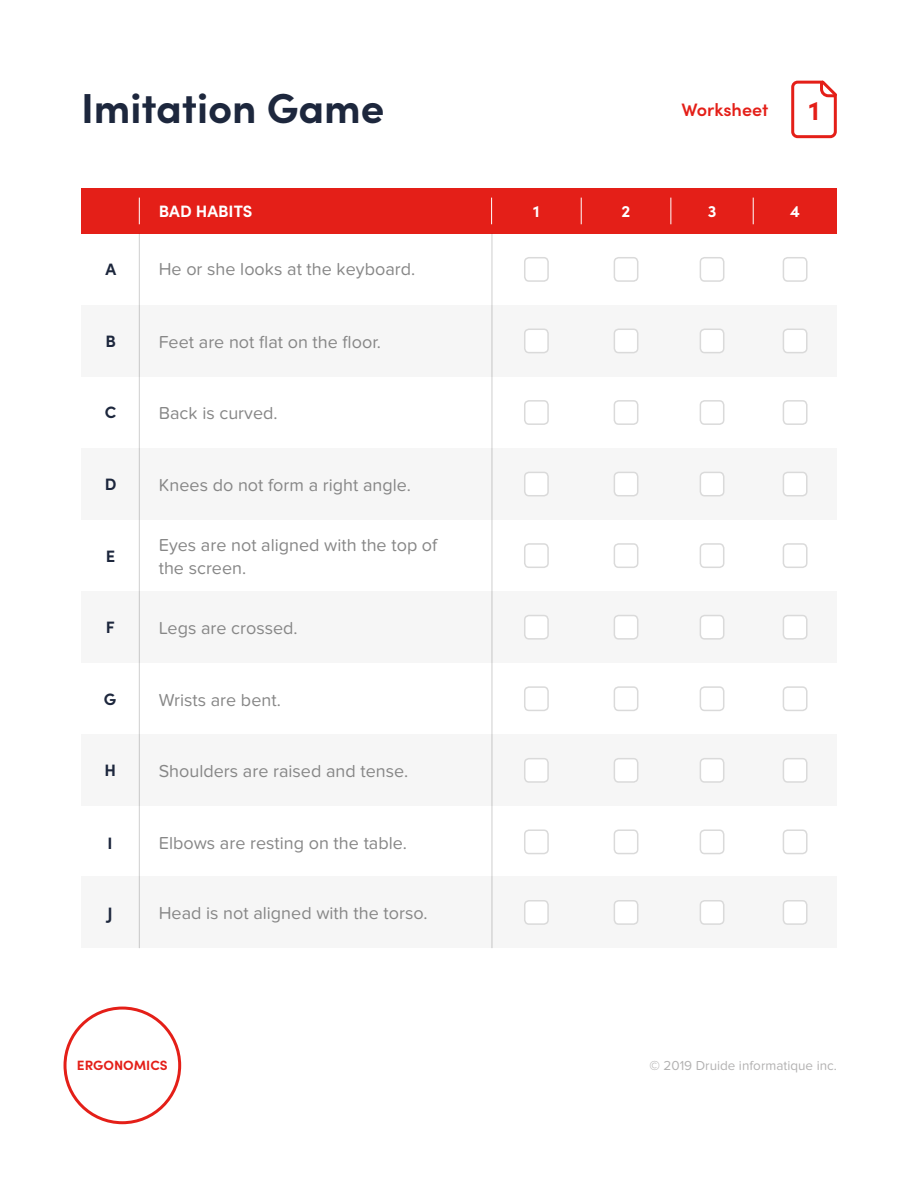
<style>
.page{position:relative;width:918px;height:1188px;background:#fff}
.page>*{position:absolute;margin:0;border:0;box-sizing:border-box;transform-origin:0 0}
.t1{font:700 42px "Sofia Pro";color:#1d273d}
.t2{font:700 27px "Sofia Pro";color:#e41f18}
.t3{font:18px/22.5px "Proxima Nova Soft";color:#878787}
.t4{font:600 18px "Sofia Pro";color:#e41f18}
.t5{font:700 16.5px "Sofia Pro";color:#fff}
.t6{font:700 16.5px "Sofia Pro";color:#1d273d}
.t7{font:13.5px "Proxima Nova Soft";color:#b3b2b2}
.t8{font:700 13.5px "Sofia Pro";color:#e41f18}
.s1{font-weight:700}
</style>
<div class="page">
<div style="left:64px;top:1007px;width:117px;height:117px;border:3px solid #e41f18;border-radius:50%"></div>
<div style="left:81px;top:188px;width:756px;height:46px;background:#e41f18"></div>
<div style="left:81px;top:305px;width:756px;height:72px;background:#f6f6f6"></div>
<div style="left:81px;top:448px;width:756px;height:72px;background:#f6f6f6"></div>
<div style="left:81px;top:591px;width:756px;height:72px;background:#f6f6f6"></div>
<div style="left:81px;top:735px;width:756px;height:71px;background:#f6f6f6"></div>
<div style="left:81px;top:877px;width:756px;height:71px;background:#f6f6f6"></div>
<svg style="left:791px;top:80px;width:46px;height:59px"></svg>
<svg style="left:139px;top:198px;width:1px;height:26px"></svg>
<hr style="left:139px;top:234px;width:1px;height:714px;background:#000">
<hr style="left:492px;top:234px;width:1px;height:714px;background:#000">
<svg style="left:491px;top:198px;width:1px;height:26px"></svg>
<svg style="left:581px;top:198px;width:1px;height:26px"></svg>
<svg style="left:671px;top:198px;width:1px;height:26px"></svg>
<svg style="left:753px;top:198px;width:1px;height:26px"></svg>
<div style="left:524px;top:257px;width:25px;height:25px;border:2px solid #dadada;border-radius:4px"></div>
<div style="left:525px;top:329px;width:23px;height:24px;background:#fff;border-radius:4px"></div>
<div style="left:524px;top:329px;width:25px;height:24px;border:2px solid #dadada;border-radius:4px"></div>
<div style="left:614px;top:329px;width:24px;height:24px;background:#fff;border-radius:4px"></div>
<div style="left:614px;top:329px;width:24px;height:24px;border:2px solid #dadada;border-radius:4px"></div>
<div style="left:700px;top:329px;width:24px;height:24px;background:#fff;border-radius:4px"></div>
<div style="left:700px;top:329px;width:24px;height:24px;border:2px solid #dadada;border-radius:4px"></div>
<div style="left:783px;top:329px;width:24px;height:24px;background:#fff;border-radius:4px"></div>
<div style="left:783px;top:329px;width:25px;height:24px;border:2px solid #dadada;border-radius:4px"></div>
<div style="left:783px;top:400px;width:25px;height:25px;border:2px solid #dadada;border-radius:4px"></div>
<div style="left:783px;top:472px;width:24px;height:24px;background:#fff;border-radius:4px"></div>
<div style="left:783px;top:472px;width:25px;height:24px;border:2px solid #dadada;border-radius:4px"></div>
<div style="left:783px;top:543px;width:25px;height:25px;border:2px solid #dadada;border-radius:4px"></div>
<div style="left:783px;top:616px;width:24px;height:23px;background:#fff;border-radius:4px"></div>
<div style="left:783px;top:615px;width:25px;height:25px;border:2px solid #dadada;border-radius:4px"></div>
<div style="left:783px;top:686px;width:25px;height:25px;border:2px solid #dadada;border-radius:4px"></div>
<div style="left:783px;top:759px;width:24px;height:23px;background:#fff;border-radius:4px"></div>
<div style="left:783px;top:758px;width:25px;height:25px;border:2px solid #dadada;border-radius:4px"></div>
<div style="left:783px;top:829px;width:25px;height:25px;border:2px solid #dadada;border-radius:4px"></div>
<div style="left:783px;top:901px;width:24px;height:23px;background:#fff;border-radius:4px"></div>
<div style="left:783px;top:900px;width:25px;height:25px;border:2px solid #dadada;border-radius:4px"></div>
<div style="left:700px;top:400px;width:24px;height:25px;border:2px solid #dadada;border-radius:4px"></div>
<div style="left:700px;top:472px;width:24px;height:24px;background:#fff;border-radius:4px"></div>
<div style="left:700px;top:472px;width:24px;height:24px;border:2px solid #dadada;border-radius:4px"></div>
<div style="left:700px;top:543px;width:24px;height:25px;border:2px solid #dadada;border-radius:4px"></div>
<div style="left:700px;top:616px;width:24px;height:23px;background:#fff;border-radius:4px"></div>
<div style="left:700px;top:615px;width:24px;height:25px;border:2px solid #dadada;border-radius:4px"></div>
<div style="left:700px;top:686px;width:24px;height:25px;border:2px solid #dadada;border-radius:4px"></div>
<div style="left:700px;top:759px;width:24px;height:23px;background:#fff;border-radius:4px"></div>
<div style="left:700px;top:758px;width:24px;height:25px;border:2px solid #dadada;border-radius:4px"></div>
<div style="left:700px;top:829px;width:24px;height:25px;border:2px solid #dadada;border-radius:4px"></div>
<div style="left:700px;top:901px;width:24px;height:23px;background:#fff;border-radius:4px"></div>
<div style="left:700px;top:900px;width:24px;height:25px;border:2px solid #dadada;border-radius:4px"></div>
<div style="left:614px;top:400px;width:24px;height:25px;border:2px solid #dadada;border-radius:4px"></div>
<div style="left:614px;top:472px;width:24px;height:24px;background:#fff;border-radius:4px"></div>
<div style="left:614px;top:472px;width:24px;height:24px;border:2px solid #dadada;border-radius:4px"></div>
<div style="left:614px;top:543px;width:24px;height:25px;border:2px solid #dadada;border-radius:4px"></div>
<div style="left:614px;top:616px;width:24px;height:23px;background:#fff;border-radius:4px"></div>
<div style="left:614px;top:615px;width:24px;height:25px;border:2px solid #dadada;border-radius:4px"></div>
<div style="left:614px;top:686px;width:24px;height:25px;border:2px solid #dadada;border-radius:4px"></div>
<div style="left:614px;top:759px;width:24px;height:23px;background:#fff;border-radius:4px"></div>
<div style="left:614px;top:758px;width:24px;height:25px;border:2px solid #dadada;border-radius:4px"></div>
<div style="left:614px;top:829px;width:24px;height:25px;border:2px solid #dadada;border-radius:4px"></div>
<div style="left:614px;top:901px;width:24px;height:23px;background:#fff;border-radius:4px"></div>
<div style="left:614px;top:900px;width:24px;height:25px;border:2px solid #dadada;border-radius:4px"></div>
<div style="left:524px;top:400px;width:25px;height:25px;border:2px solid #dadada;border-radius:4px"></div>
<div style="left:525px;top:472px;width:23px;height:24px;background:#fff;border-radius:4px"></div>
<div style="left:524px;top:472px;width:25px;height:24px;border:2px solid #dadada;border-radius:4px"></div>
<div style="left:524px;top:543px;width:25px;height:25px;border:2px solid #dadada;border-radius:4px"></div>
<div style="left:525px;top:616px;width:23px;height:23px;background:#fff;border-radius:4px"></div>
<div style="left:524px;top:615px;width:25px;height:25px;border:2px solid #dadada;border-radius:4px"></div>
<div style="left:524px;top:686px;width:25px;height:25px;border:2px solid #dadada;border-radius:4px"></div>
<div style="left:525px;top:759px;width:23px;height:23px;background:#fff;border-radius:4px"></div>
<div style="left:524px;top:758px;width:25px;height:25px;border:2px solid #dadada;border-radius:4px"></div>
<div style="left:524px;top:829px;width:25px;height:25px;border:2px solid #dadada;border-radius:4px"></div>
<div style="left:525px;top:901px;width:23px;height:23px;background:#fff;border-radius:4px"></div>
<div style="left:524px;top:900px;width:25px;height:25px;border:2px solid #dadada;border-radius:4px"></div>
<div style="left:614px;top:257px;width:24px;height:25px;border:2px solid #dadada;border-radius:4px"></div>
<div style="left:700px;top:257px;width:24px;height:25px;border:2px solid #dadada;border-radius:4px"></div>
<div style="left:783px;top:257px;width:25px;height:25px;border:2px solid #dadada;border-radius:4px"></div>
<h1 class="t1" style="left:81px;top:76px;width:305px">Imitation Game</h1>
<p class="t5" style="left:159px;top:198px;width:95px">BAD HABITS</p>
<p class="t6" style="left:105px;top:257px;width:12px">A</p>
<p class="t3" style="left:159px;top:258px;width:258px">He or she looks at the keyboard.</p>
<p class="t6" style="left:105px;top:328px;width:12px">B</p>
<p class="t3" style="left:159px;top:331px;width:224px">Feet are not flat on the floor.</p>
<p class="t6" style="left:105px;top:400px;width:13px">C</p>
<p class="t3" style="left:159px;top:402px;width:120px">Back is curved.</p>
<p class="t6" style="left:105px;top:471px;width:13px">D</p>
<p class="t3" style="left:159px;top:474px;width:254px">Knees do not form a right angle.</p>
<p class="t6" style="left:106px;top:543px;width:11px">E</p>
<p class="t3" style="left:159px;top:534px;width:280px">Eyes are not aligned with the top of the screen.</p>
<p class="t6" style="left:106px;top:615px;width:10px">F</p>
<p class="t3" style="left:159px;top:617px;width:140px">Legs are crossed.</p>
<p class="t6" style="left:104px;top:686px;width:14px">G</p>
<p class="t3" style="left:159px;top:689px;width:124px">Wrists are bent.</p>
<p class="t6" style="left:104px;top:758px;width:13px">H</p>
<p class="t3" style="left:159px;top:760px;width:251px">Shoulders are raised and tense.</p>
<p class="t6" style="left:108px;top:830px;width:7px">I</p>
<p class="t3" style="left:159px;top:832px;width:250px">Elbows are resting on the table.</p>
<p class="t6" style="left:108px;top:901px;width:7px">J</p>
<p class="t3" style="left:159px;top:902px;width:270px">Head is not aligned with the torso.</p>
<p class="t8" style="left:77px;top:1055px;width:92px">ERGONOMICS</p>
<p class="t4" style="left:682px;top:96px;width:88px">Worksheet</p>
<h2 class="t2" style="left:809px;top:90px;width:12px">1</h2>
<p class="t5" style="left:533px;top:198px;width:8px">1</p>
<p class="t5" style="left:622px;top:198px;width:10px">2</p>
<p class="t5" style="left:708px;top:198px;width:10px">3</p>
<p class="t5" style="left:790px;top:198px;width:11px">4</p>
<p class="t7" style="left:650px;top:1058px;width:189px"><span class="s1">©</span> 2019 Druide informatique inc.</p>
</div>
